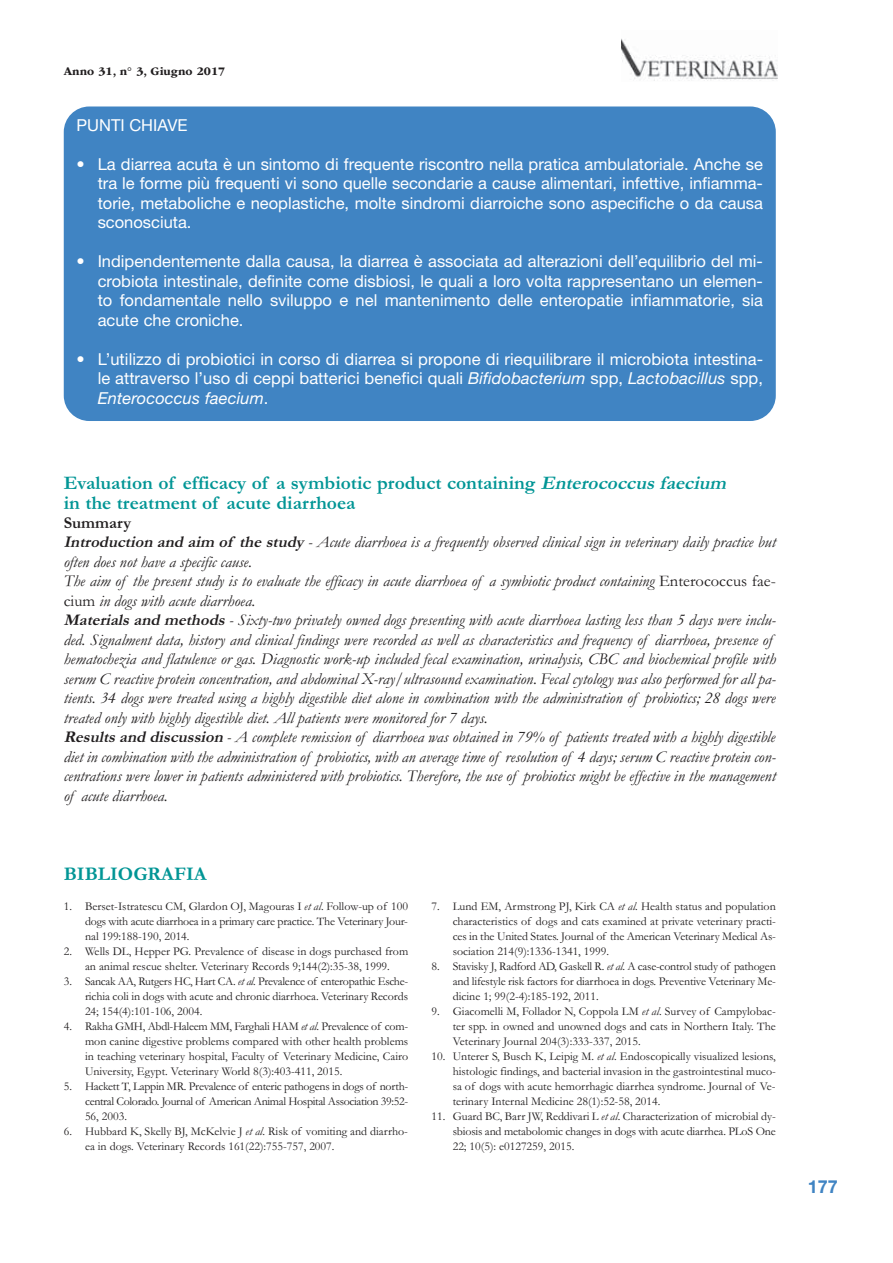
<style>
.page{position:relative;width:893px;height:1263px;background:#fff}
.page>*{position:absolute;margin:0;border:0;box-sizing:border-box;transform-origin:0 0}
.t1{font:700 19.5px/19.5px "Garamond";color:#009595}
.t2{font:700 18px "Helvetica Neue LT Std";color:#4084c3}
.t3{font:italic 16.5px/19.5px "Garamond";color:#201d1e}
.t4{font:16.5px/19.5px "Helvetica Neue LT Std";color:#fff;text-align:justify}
.t5{font:12px/15px "Garamond";color:#201d1e;text-align:justify}
.t6{font:700 12px "ITC Garamond Std";color:#201d1e}
.s1{font-style:italic}
.s2{font-weight:700;font-style:normal}
.s3{font-weight:700}
.s4{font-style:normal}
</style>
<div class="page">
<img style="left:621px;top:38px;width:156px;height:43px">
<div style="left:64px;top:107px;width:712px;height:314px;background:#4084c3;border-radius:26px"></div>
<p class="t6" style="left:64px;top:66px;width:163px">Anno 31, n° 3, Giugno 2017</p>
<h3 class="t4" style="left:77px;top:117px;width:112px">PUNTI CHIAVE</h3>
<p class="t4" style="left:98px;top:156px;width:667px;text-indent:-21px">• La diarrea acuta è un sintomo di frequente riscontro nella pratica ambulatoriale. Anche se tra le forme più frequenti vi sono quelle secondarie a cause alimentari, infettive, infiamma&shy;torie, metaboliche e neoplastiche, molte sindromi diarroiche sono aspecifiche o da causa sconosciuta.</p>
<p class="t4" style="left:98px;top:253px;width:667px;text-indent:-21px">• Indipendentemente dalla causa, la diarrea è associata ad alterazioni dell’equilibrio del mi&shy;crobiota intestinale, definite come disbiosi, le quali a loro volta rappresentano un elemen&shy;to fondamentale nello sviluppo e nel mantenimento delle enteropatie infiammatorie, sia acute che croniche.</p>
<h3 class="t4" style="left:98px;top:350px;width:667px;text-indent:-21px">• L’utilizzo di probiotici in corso di diarrea si propone di riequilibrare il microbiota intestina&shy;le attraverso l’uso di ceppi batterici benefici quali <span class="s1">Bifidobacterium</span> spp, <span class="s1">Lactobacillus</span> spp, <span class="s1">Enterococcus faecium</span>.</h3>
<h1 class="t1" style="left:64px;top:475px;width:668px">Evaluation of efficacy of a symbiotic product containing <span class="s1">Enterococcus faecium </span>in the treatment of acute diarrhoea</h1>
<p class="t3" style="left:64px;top:515px;width:714px"><span class="s2">Summary<br></span><span class="s3">Introduction and aim of the study</span> - Acute diarrhoea is a frequently observed clinical sign in veterinary daily practice but often does not have a specific cause.<br>The aim of the present study is to evaluate the efficacy in acute diarrhoea of a symbiotic product containing <span class="s4">Enterococcus fae&shy;cium</span> in dogs with acute diarrhoea.<br><span class="s3">Materials and methods</span>- Sixty-two privately owned dogs presenting with acute diarrhoea lasting less than 5 days were inclu&shy;ded. Signalment data, history and clinical findings were recorded as well as characteristics and frequency of diarrhoea, presence of hematochezia and flatulence or gas. Diagnostic work-up included fecal examination, urinalysis, CBC and biochemical profile with serum C reactive protein concentration, and abdominal X-ray/ultrasound examination. Fecal cytology was also performed for all pa&shy;tients. 34 dogs were treated using a highly digestible diet alone in combination with the administration of probiotics; 28 dogs were treated only with highly digestible diet. All patients were monitored for 7 days.<br><span class="s3">Results and discussion</span>- A complete remission of diarrhoea was obtained in 79% of patients treated with a highly digestible diet in combination with the administration of probiotics, with an average time of resolution of 4 days; serum C reactive protein con&shy;centrations were lower in patients administered with probiotics. Therefore, the use of probiotics might be effective in the management of acute diarrhoea.</p>
<h1 class="t1" style="left:64px;top:866px;width:144px">BIBLIOGRAFIA</h1>
<p class="t5" style="left:85px;top:900px;width:325px;text-indent:-21px">1. Berset-Istratescu CM, Glardon OJ, Magouras I <span class="s1">et al</span>. Follow-up of 100 dogs with acute diarrhoea in a primary care practice. The Veterinary Jour&shy;nal 199:188-190, 2014.</p>
<p class="t5" style="left:64px;top:945px;width:346px;text-align:center">2. Wells DL, Hepper PG. Prevalence of disease in dogs purchased from an animal rescue shelter. Veterinary Records 9;144(2):35-38, 1999.</p>
<p class="t5" style="left:85px;top:975px;width:325px;text-indent:-21px">3. Sancak AA, Rutgers HC, Hart CA. <span class="s1">et al</span>. Prevalence of enteropathic Esche&shy;richia coli in dogs with acute and chronic diarrhoea. Veterinary Records 24; 154(4):101-106, 2004.</p>
<p class="t5" style="left:85px;top:1020px;width:325px;text-indent:-21px">4. Rakha GMH, Abdl-Haleem MM, Farghali HAM <span class="s1">et al</span>. Prevalence of com&shy;mon canine digestive problems compared with other health problems in teaching veterinary hospital, Faculty of Veterinary Medicine, Cairo University, Egypt. Veterinary World 8(3):403-411, 2015.</p>
<p class="t5" style="left:85px;top:1080px;width:325px;text-indent:-21px">5. Hackett T, Lappin MR. Prevalence of enteric pathogens in dogs of north&shy;central Colorado. Journal of American Animal Hospital Association 39:52- 56, 2003.</p>
<p class="t5" style="left:85px;top:1125px;width:324px;text-indent:-21px">6. Hubbard K, Skelly BJ, McKelvie J <span class="s1">et al</span>. Risk of vomiting and diarrho&shy;ea in dogs. Veterinary Records 161(22):755-757, 2007.</p>
<p class="t5" style="left:453px;top:900px;width:325px;text-indent:-21px">7. Lund EM, Armstrong PJ, Kirk CA <span class="s1">et al</span>. Health status and population characteristics of dogs and cats examined at private veterinary practi&shy;ces in the United States. Journal of the American Veterinary Medical As&shy;sociation 214(9):1336-1341, 1999.</p>
<p class="t5" style="left:453px;top:960px;width:325px;text-indent:-21px">8. Stavisky J, Radford AD, Gaskell R. <span class="s1">et al</span>. A case-control study of pathogen and lifestyle risk factors for diarrhoea in dogs. Preventive Veterinary Me&shy;dicine 1; 99(2-4):185-192, 2011.</p>
<p class="t5" style="left:453px;top:1005px;width:325px;text-indent:-21px">9. Giacomelli M, Follador N, Coppola LM <span class="s1">et al</span>. Survey of Campylobac&shy;ter spp. in owned and unowned dogs and cats in Northern Italy. The Veterinary Journal 204(3):333-337, 2015.</p>
<p class="t5" style="left:453px;top:1050px;width:325px;text-indent:-21px">10. Unterer S, Busch K, Leipig M. <span class="s1">et al</span>. Endoscopically visualized lesions, histologic findings, and bacterial invasion in the gastrointestinal muco&shy;sa of dogs with acute hemorrhagic diarrhea syndrome. Journal of Ve&shy;terinary Internal Medicine 28(1):52-58, 2014.</p>
<p class="t5" style="left:453px;top:1110px;width:325px;text-indent:-21px">11. Guard BC, Barr JW, Reddivari L <span class="s1">et al</span>. Characterization of microbial dy&shy;sbiosis and metabolomic changes in dogs with acute diarrhea. PLoS One 22; 10(5): e0127259, 2015.</p>
<h2 class="t2" style="left:808px;top:1180px;width:32px">177</h2>
</div>
